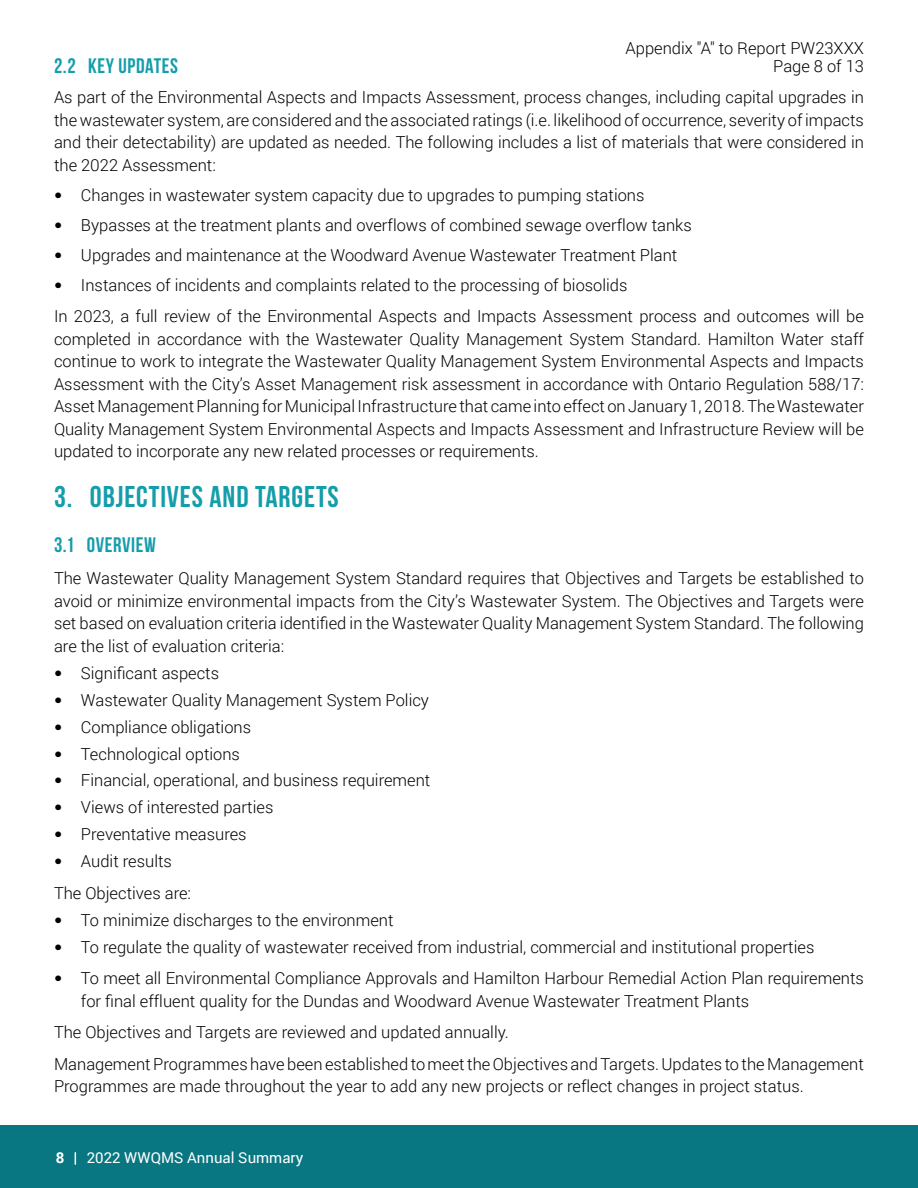
<style>
.page{position:relative;width:918px;height:1188px;background:#fff}
.page>*{position:absolute;margin:0;border:0;box-sizing:border-box;transform-origin:0 0}
.t1{font:30px "Bebas Neue";letter-spacing:.03em;color:#149daa}
.t2{font:21px "Bebas Neue";letter-spacing:.03em;color:#149daa}
.t3{font:300 16.5px/22.5px "Roboto";color:#000;text-align:justify}
.t4{font:15px "Roboto";color:#fff}
.t5{font:700 15px "Roboto";color:#fff}
.s1{font-family:"Frutiger 45"}
</style>
<div class="page">
<div style="left:0;top:1125px;width:918px;height:63px;background:#097782"></div>
<svg style="left:75px;top:1152px;width:1px;height:13px"></svg>
<p class="t3" style="left:626px;top:36px;width:240px">Appendix "A" to Report PW23XXX</p>
<p class="t2" style="left:54px;top:54px;width:126px">2.2 KEY UPDATES</p>
<p class="t3" style="left:54px;top:50px;width:812px;line-height:31.5px;text-align:right">Page 8 of 13<br>As part of the Environmental Aspects and Impacts Assessment, process changes, including capital upgrades in</p>
<p class="t3" style="left:54px;top:108px;width:812px">the wastewater system, are considered and the associated ratings (i.e. likelihood of occurrence, severity of impacts and their detectability) are updated as needed. The following includes a list of materials that were considered in the 2022 Assessment:</p>
<p class="t3" style="left:54px;top:183px;width:592px"><span class="s1">•</span> Changes in wastewater system capacity due to upgrades to pumping stations</p>
<p class="t3" style="left:54px;top:213px;width:639px"><span class="s1">•</span> Bypasses at the treatment plants and overflows of combined sewage overflow tanks</p>
<p class="t3" style="left:54px;top:243px;width:625px"><span class="s1">•</span> Upgrades and maintenance at the Woodward Avenue Wastewater Treatment Plant</p>
<p class="t3" style="left:54px;top:273px;width:575px"><span class="s1">•</span> Instances of incidents and complaints related to the processing of biosolids</p>
<p class="t3" style="left:54px;top:305px;width:812px">In 2023, a full review of the Environmental Aspects and Impacts Assessment process and outcomes will be</p>
<p class="t3" style="left:54px;top:327px;width:812px">completed in accordance with the Wastewater Quality Management System Standard. Hamilton Water staff</p>
<p class="t3" style="left:54px;top:350px;width:812px">continue to work to integrate the Wastewater Quality Management System Environmental Aspects and Impacts Assessment with the City’s Asset Management risk assessment in accordance with Ontario Regulation 588/17:<br>Asset Management Planning for Municipal Infrastructure that came into effect on January 1, 2018. The Wastewater Quality Management System Environmental Aspects and Impacts Assessment and Infrastructure Review will be</p>
<p class="t3" style="left:54px;top:440px;width:486px">updated to incorporate any new related processes or requirements.</p>
<h2 class="t1" style="left:54px;top:480px;width:286px">3. OBJECTIVES AND TARGETS</h2>
<h3 class="t2" style="left:54px;top:533px;width:104px">3.1 OVERVIEW</h3>
<p class="t3" style="left:54px;top:566px;width:812px">The Wastewater Quality Management System Standard requires that Objectives and Targets be established to avoid or minimize environmental impacts from the City’s Wastewater System. The Objectives and Targets were</p>
<p class="t3" style="left:54px;top:611px;width:812px">set based on evaluation criteria identified in the Wastewater Quality Management System Standard. The following</p>
<p class="t3" style="left:54px;top:634px;width:232px">are the list of evaluation criteria:</p>
<p class="t3" style="left:54px;top:661px;width:167px"><span class="s1">•</span> Significant aspects</p>
<p class="t3" style="left:54px;top:688px;width:377px"><span class="s1">•</span> Wastewater Quality Management System Policy</p>
<p class="t3" style="left:54px;top:715px;width:199px"><span class="s1">•</span> Compliance obligations</p>
<p class="t3" style="left:54px;top:742px;width:188px"><span class="s1">•</span> Technological options</p>
<p class="t3" style="left:54px;top:769px;width:378px"><span class="s1">•</span> Financial, operational, and business requirement</p>
<p class="t3" style="left:54px;top:796px;width:221px"><span class="s1">•</span> Views of interested parties</p>
<p class="t3" style="left:54px;top:823px;width:194px"><span class="s1">•</span> Preventative measures</p>
<p class="t3" style="left:54px;top:850px;width:119px"><span class="s1">•</span> Audit results</p>
<p class="t3" style="left:54px;top:881px;width:139px">The Objectives are:</p>
<p class="t3" style="left:54px;top:908px;width:341px"><span class="s1">•</span> To minimize discharges to the environment</p>
<p class="t3" style="left:54px;top:935px;width:762px"><span class="s1">•</span> To regulate the quality of wastewater received from industrial, commercial and institutional properties</p>
<p class="t3" style="left:54px;top:967px;width:811px"><span class="s1">•</span> To meet all Environmental Compliance Approvals and Hamilton Harbour Remedial Action Plan requirements</p>
<p class="t3" style="left:81px;top:989px;width:670px">for final effluent quality for the Dundas and Woodward Avenue Wastewater Treatment Plants</p>
<p class="t3" style="left:54px;top:1021px;width:456px">The Objectives and Targets are reviewed and updated annually.</p>
<p class="t3" style="left:54px;top:1052px;width:811px">Management Programmes have been established to meet the Objectives and Targets. Updates to the Management<br>Programmes are made throughout the year to add any new projects or reflect changes in project status.</p>
<p class="t5" style="left:56px;top:1148px;width:10px">8</p>
<p class="t4" style="left:87px;top:1148px;width:218px">2022 WWQMS Annual Summary</p>
</div>
